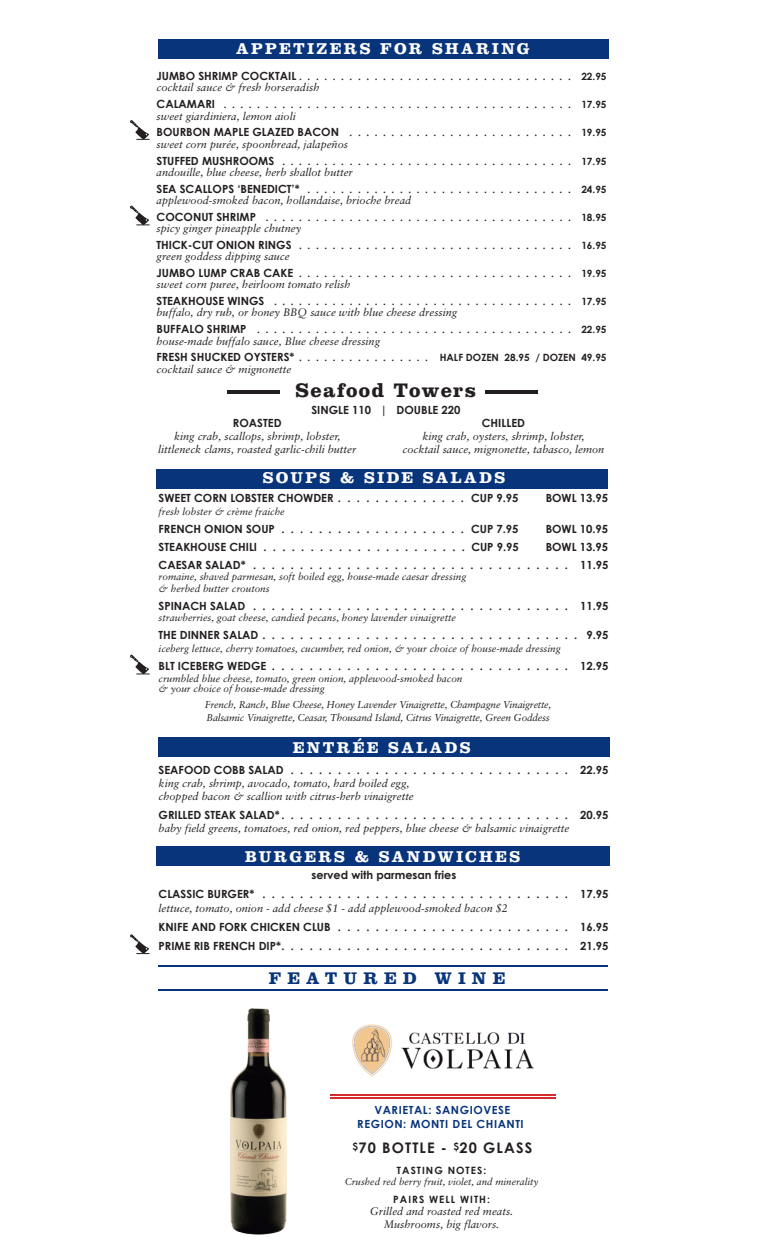
<style>
.page{position:relative;width:765px;height:1260px;background:#fff}
.page>*{position:absolute;margin:0;border:0;box-sizing:border-box;transform-origin:0 0}
.t1{font:700 20.38px "Clarendon LT Std";letter-spacing:.06em;color:#231f20}
.t2{font:700 17.5px "Clarendon LT Std";letter-spacing:.35em;color:#08347b}
.t3{font:700 16.25px "Clarendon LT Std";letter-spacing:.145em;color:#fff}
.t4{font:700 14.62px "Century Gothic";letter-spacing:.075em;color:#231f20}
.t5{font:700 11.25px/19.1px "Century Gothic";color:#231f20;text-align:right}
.t6{font:700 11.12px/13.9px "Century Gothic";letter-spacing:.05em;color:#08347b;text-align:center}
.t7{font:italic 11px/13.1px "Sabon";color:#231f20;text-align:center}
.t8{font:700 10.12px "Century Gothic";letter-spacing:.1em;color:#231f20}
.t9{font:700 10px "Century Gothic";color:#231f20}
.t10{font:italic 10px/11.2px "Sabon";color:#231f20}
.t11{font:italic 9.75px "Sabon";color:#231f20}
.s1{font-size:11.25px}
</style>
<div class="page">
<div style="left:159px;top:39px;width:450px;height:20px;background:#08347b"></div>
<div style="left:157px;top:469px;width:451px;height:20px;background:#08347b"></div>
<div style="left:158px;top:737px;width:451px;height:20px;background:#08347b"></div>
<div style="left:157px;top:846px;width:453px;height:20px;background:#08347b"></div>
<svg style="left:130px;top:205px;width:19px;height:21px"></svg>
<svg style="left:130px;top:934px;width:19px;height:21px"></svg>
<svg style="left:130px;top:655px;width:19px;height:20px"></svg>
<svg style="left:130px;top:120px;width:19px;height:20px"></svg>
<hr style="left:485px;top:390px;width:53px;height:4px;background:#231f20">
<hr style="left:227px;top:390px;width:53px;height:4px;background:#231f20">
<hr style="left:158px;top:990px;width:449px;height:1px;background:#08347b">
<hr style="left:158px;top:965px;width:450px;height:1px;background:#08347b">
<hr style="left:330px;top:1098px;width:225px;height:1px;background:#d42a2d">
<hr style="left:330px;top:1095px;width:225px;height:1px;background:#d42a2d">
<img style="left:352px;top:1024px;width:182px;height:53px">
<img style="left:230px;top:1009px;width:57px;height:226px">
<h3 class="t3" style="left:236px;top:39px;width:295px">APPETIZERS FOR SHARING</h3>
<p class="t9" style="left:157px;top:70px;width:451px"><span class="s1">JUMBO SHRIMP COCKTAIL</span> . . . . . . . . . . . . . . . . . . . . . . . . . . . . . . . . . 22.95</p>
<p class="t7" style="left:157px;top:81px;width:164px">cocktail sauce &amp; fresh horseradish</p>
<p class="t9" style="left:157px;top:98px;width:451px"><span class="s1">CALAMARI</span> . . . . . . . . . . . . . . . . . . . . . . . . . . . . . . . . . . . . . . . . . . 17.95</p>
<p class="t7" style="left:157px;top:109px;width:141px">sweet giardiniera, lemon aioli</p>
<p class="t9" style="left:157px;top:126px;width:451px"><span class="s1">BOURBON MAPLE GLAZED BACON</span> . . . . . . . . . . . . . . . . . . . . . . . . . . . 19.95</p>
<p class="t7" style="left:157px;top:137px;width:193px">sweet corn purée, spoonbread, jalapeños</p>
<p class="t9" style="left:157px;top:155px;width:452px"><span class="s1">STUFFED MUSHROOMS</span> . . . . . . . . . . . . . . . . . . . . . . . . . . . . . . . . . . . 17.95</p>
<p class="t7" style="left:157px;top:165px;width:198px">andouille, blue cheese, herb shallot butter</p>
<p class="t9" style="left:157px;top:183px;width:452px"><span class="s1">SEA SCALLOPS ‘BENEDICT’*</span> . . . . . . . . . . . . . . . . . . . . . . . . . . . . . . . . 24.95</p>
<p class="t7" style="left:157px;top:193px;width:256px">applewood-smoked bacon, hollandaise, brioche bread</p>
<p class="t9" style="left:157px;top:211px;width:452px"><span class="s1">COCONUT SHRIMP</span> . . . . . . . . . . . . . . . . . . . . . . . . . . . . . . . . . . . . . 18.95</p>
<p class="t7" style="left:157px;top:222px;width:146px">spicy ginger pineapple chutney</p>
<p class="t9" style="left:157px;top:239px;width:451px"><span class="s1">THICK-CUT ONION RINGS</span> . . . . . . . . . . . . . . . . . . . . . . . . . . . . . . . . . 16.95</p>
<p class="t7" style="left:157px;top:250px;width:135px">green goddess dipping sauce</p>
<p class="t9" style="left:157px;top:267px;width:451px"><span class="s1">JUMBO LUMP CRAB CAKE</span> . . . . . . . . . . . . . . . . . . . . . . . . . . . . . . . . . 19.95</p>
<p class="t7" style="left:157px;top:278px;width:195px">sweet corn puree, heirloom tomato relish</p>
<p class="t9" style="left:157px;top:295px;width:451px"><span class="s1">STEAKHOUSE WINGS</span> . . . . . . . . . . . . . . . . . . . . . . . . . . . . . . . . . . . . 17.95</p>
<p class="t7" style="left:157px;top:306px;width:302px">buffalo, dry rub, or honey BBQ sauce with blue cheese dressing</p>
<p class="t9" style="left:157px;top:323px;width:452px"><span class="s1">BUFFALO SHRIMP</span> . . . . . . . . . . . . . . . . . . . . . . . . . . . . . . . . . . . . . . 22.95</p>
<p class="t7" style="left:157px;top:334px;width:225px">house-made buffalo sauce, Blue cheese dressing</p>
<p class="t9" style="left:157px;top:351px;width:452px"><span class="s1">FRESH SHUCKED OYSTERS*</span> . . . . . . . . . . . . . . . . HALF DOZEN 28.95 / DOZEN 49.95</p>
<p class="t7" style="left:157px;top:362px;width:136px">cocktail sauce &amp; mignonette</p>
<h1 class="t1" style="left:295px;top:378px;width:182px">Seafood Towers</h1>
<p class="t5" style="left:311px;top:400px;width:151px">SINGLE 110 | DOUBLE 220</p>
<p class="t5" style="left:233px;top:413px;width:50px">ROASTED</p>
<p class="t7" style="left:158px;top:430px;width:200px">king crab, scallops, shrimp, lobster, littleneck clams, roasted garlic-chili butter</p>
<p class="t5" style="left:482px;top:413px;width:45px">CHILLED</p>
<p class="t7" style="left:403px;top:430px;width:203px">king crab, oysters, shrimp, lobster, cocktail sauce, mignonette, tabasco, lemon</p>
<h3 class="t3" style="left:263px;top:468px;width:244px">SOUPS &amp; SIDE SALADS</h3>
<p class="t5" style="left:159px;top:488px;width:362px">SWEET CORN LOBSTER CHOWDER . . . . . . . . . . . . . . CUP 9.95</p>
<p class="t5" style="left:546px;top:488px;width:64px">BOWL 13.95</p>
<p class="t10" style="left:159px;top:506px;width:128px">fresh lobster &amp; crème fraiche</p>
<p class="t5" style="left:159px;top:519px;width:362px">FRENCH ONION SOUP . . . . . . . . . . . . . . . . . . . . CUP 7.95</p>
<p class="t5" style="left:546px;top:519px;width:64px">BOWL 10.95</p>
<p class="t5" style="left:159px;top:537px;width:362px">STEAKHOUSE CHILI . . . . . . . . . . . . . . . . . . . . . . CUP 9.95</p>
<p class="t5" style="left:159px;top:538px;width:452px;line-height:18.1px">BOWL 13.95<br>CAESAR SALAD* . . . . . . . . . . . . . . . . . . . . . . . . . . . . . . . . . . 11.95</p>
<p class="t10" style="left:159px;top:571px;width:309px">romaine, shaved parmesan, soft boiled egg, house-made caesar dressing &amp; herbed butter croutons</p>
<p class="t5" style="left:159px;top:596px;width:452px">SPINACH SALAD . . . . . . . . . . . . . . . . . . . . . . . . . . . . . . . . . . 11.95</p>
<p class="t10" style="left:159px;top:612px;width:299px">strawberries, goat cheese, candied pecans, honey lavender vinaigrette</p>
<p class="t5" style="left:159px;top:625px;width:452px">THE DINNER SALAD . . . . . . . . . . . . . . . . . . . . . . . . . . . . . . . . . . 9.95</p>
<p class="t10" style="left:159px;top:642px;width:404px">iceberg lettuce, cherry tomatoes, cucumber, red onion, &amp; your choice of house-made dressing</p>
<p class="t5" style="left:159px;top:656px;width:452px">BLT ICEBERG WEDGE . . . . . . . . . . . . . . . . . . . . . . . . . . . . . . . . 12.95</p>
<p class="t10" style="left:159px;top:674px;width:305px;line-height:9.4px">crumbled blue cheese, tomato, green onion, applewood-smoked bacon &amp; your choice of house-made dressing</p>
<p class="t10" style="left:205px;top:699px;width:348px;line-height:12.5px">French, Ranch, Blue Cheese, Honey Lavender Vinaigrette, Champagne Vinaigrette,<br>Balsamic Vinaigrette, Ceasar, Thousand Island, Citrus Vinaigrette, Green Goddess</p>
<h3 class="t3" style="left:293px;top:738px;width:180px">ENTRÉE SALADS</h3>
<p class="t5" style="left:159px;top:760px;width:452px">SEAFOOD COBB SALAD . . . . . . . . . . . . . . . . . . . . . . . . . . . . . . 22.95</p>
<p class="t7" style="left:159px;top:776px;width:257px;text-align:left">king crab, shrimp, avocado, tomato, hard boiled egg, chopped bacon &amp; scallion with citrus-herb vinaigrette</p>
<p class="t5" style="left:159px;top:805px;width:452px">GRILLED STEAK SALAD* . . . . . . . . . . . . . . . . . . . . . . . . . . . . . . . 20.95</p>
<p class="t7" style="left:159px;top:822px;width:412px">baby field greens, tomatoes, red onion, red peppers, blue cheese &amp; balsamic vinaigrette</p>
<p class="t5" style="left:159px;top:865px;width:452px;text-align:center">served with parmesan fries<br>CLASSIC BURGER* . . . . . . . . . . . . . . . . . . . . . . . . . . . . . . . . . 17.95</p>
<p class="t7" style="left:159px;top:901px;width:351px">lettuce, tomato, onion - add cheese $1 - add applewood-smoked bacon $2</p>
<p class="t5" style="left:159px;top:917px;width:452px;text-align:left">KNIFE AND FORK CHICKEN CLUB . . . . . . . . . . . . . . . . . . . . . . . . . 16.95<br>PRIME RIB FRENCH DIP*. . . . . . . . . . . . . . . . . . . . . . . . . . . . . . . 21.95</p>
<h3 class="t3" style="left:245px;top:846px;width:277px">BURGERS &amp; SANDWICHES</h3>
<h2 class="t2" style="left:269px;top:967px;width:238px">FEATURED WINE</h2>
<p class="t6" style="left:357px;top:1103px;width:168px">VARIETAL: SANGIOVESE<br>REGION: MONTI DEL CHIANTI</p>
<h3 class="t4" style="left:352px;top:1139px;width:181px"><sup>$</sup>70 BOTTLE - <sup>$</sup>20 GLASS</h3>
<p class="t8" style="left:397px;top:1164px;width:91px">TASTING NOTES:</p>
<p class="t11" style="left:345px;top:1176px;width:195px">Crushed red berry fruit, violet, and minerality</p>
<p class="t8" style="left:393px;top:1192px;width:98px">PAIRS WELL WITH:</p>
<p class="t7" style="left:370px;top:1205px;width:145px;line-height:12.5px">Grilled and roasted red meats.<br>Mushrooms, big flavors.</p>
</div>
